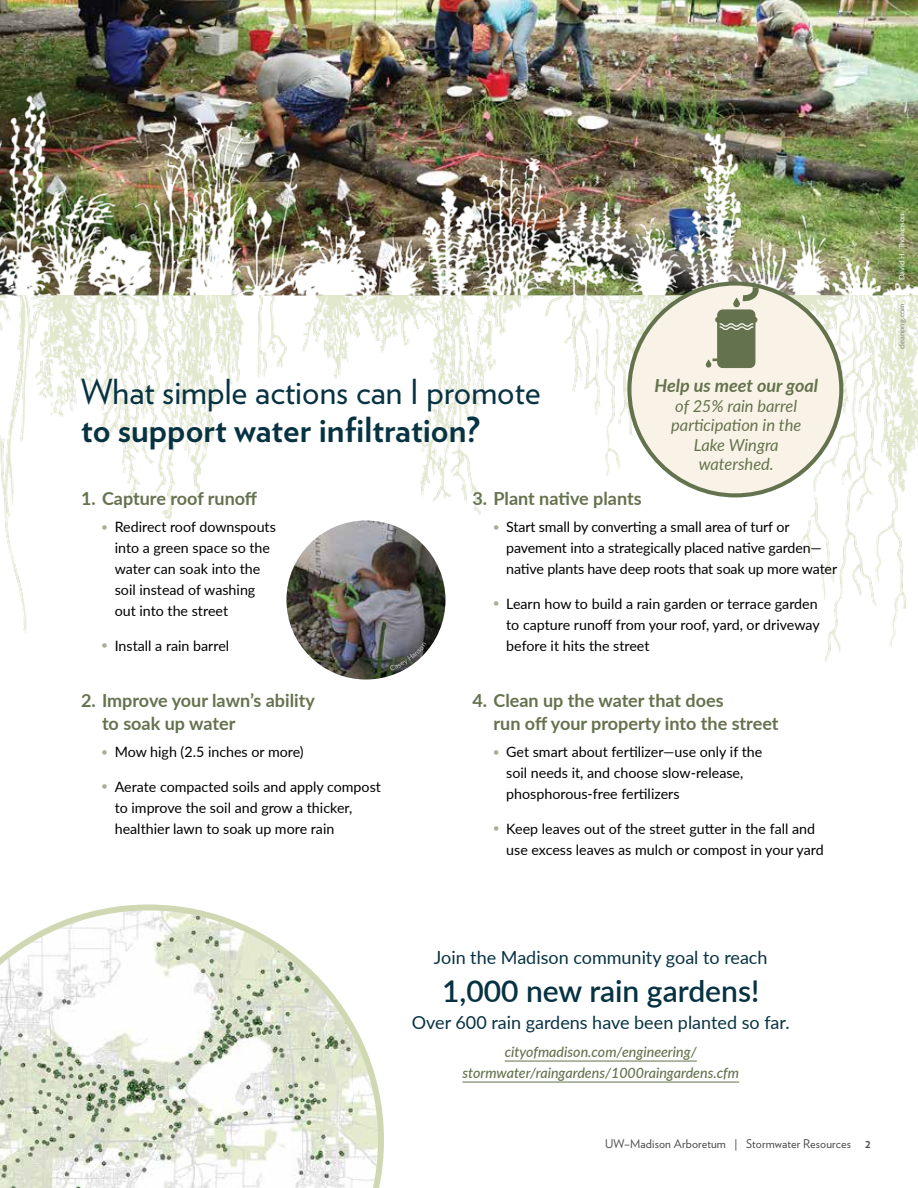
<style>
.page{position:relative;width:918px;height:1188px;background:#fff}
.page>*{position:absolute;margin:0;border:0;box-sizing:border-box;transform-origin:0 0}
.t1{font:34.5px "Verlag";color:#073242}
.t2{font:700 34.5px "Verlag";color:#073242}
.t3{font:600 30px "Lato";color:#073242}
.t4{font:700 18px/22.5px "Lato";color:#65724e}
.t5{font:18px "Lato";color:#073242}
.t6{font:italic 700 18px "Lato";color:#65724e}
.t7{font:italic 16.5px/19.5px "Lato";color:#65724e;text-align:center}
.t8{font:14.25px/21px "Lato";color:#000}
.t9{font:italic 500 14.25px/21px "Lato";color:#65724e;text-align:center}
.t10{font:12px "Verlag";letter-spacing:.01em;color:#4d4d4f}
.t11{font:7.5px "Lato";letter-spacing:.01em;color:#fff}
.t12{font:7.5px "Lato";letter-spacing:.01em;color:#58595b}
.s1{font-size:12px;color:#a7ad96}
.s2{font-weight:700}
</style>
<div class="page">
<img style="left:0;top:0;width:918px;height:94px">
<img style="left:0;top:94px;width:918px;height:568px">
<div style="left:629px;top:284px;width:212px;height:211px;background:#f8f3e6;border-radius:50%"></div>
<svg style="left:736px;top:286px;width:26px;height:16px"></svg>
<svg style="left:733px;top:298px;width:7px;height:9px"></svg>
<div style="left:706px;top:360px;width:5px;height:8px;background:#65724e;border-radius:3px"></div>
<svg style="left:713px;top:309px;width:45px;height:59px;background:#818a6b"></svg>
<img style="left:286px;top:520px;width:160px;height:160px;border-radius:80px">
<svg style="left:0;top:904px;width:384px;height:284px"></svg>
<hr style="left:505px;top:1061px;width:192px;height:1px;background:#65724e">
<hr style="left:462px;top:1082px;width:277px;height:1px;background:#65724e">
<svg style="left:390px;top:642px;width:37px;height:29px"></svg>
<h1 class="t1" style="left:81px;top:366px;width:461px">What simple actions can I promote</h1>
<h1 class="t2" style="left:81px;top:402px;width:401px">to support water infiltration?</h1>
<p class="t6" style="left:654px;top:373px;width:165px">Help us meet our goal</p>
<p class="t7" style="left:671px;top:396px;width:132px">of 25% rain barrel participation in the<br>Lake Wingra watershed.</p>
<p class="t4" style="left:81px;top:486px;width:178px">1. Capture roof runoff</p>
<p class="t8" style="left:115px;top:516px;width:163px;text-indent:-14px"><span class="s1">•</span> Redirect roof downspouts into a green space so the water can soak into the soil instead of washing out into the street</p>
<p class="t8" style="left:101px;top:635px;width:129px"><span class="s1">•</span> Install a rain barrel</p>
<p class="t4" style="left:102px;top:689px;width:214px;text-indent:-21px">2. Improve your lawn’s ability to soak up water</p>
<p class="t8" style="left:101px;top:741px;width:204px"><span class="s1">•</span> Mow high (2.5 inches or more)</p>
<p class="t8" style="left:115px;top:776px;width:268px;text-indent:-14px"><span class="s1">•</span> Aerate compacted soils and apply compost to improve the soil and grow a thicker, healthier lawn to soak up more rain</p>
<p class="t4" style="left:472px;top:486px;width:171px">3. Plant native plants</p>
<p class="t8" style="left:506px;top:516px;width:332px;text-indent:-14px"><span class="s1">•</span> Start small by converting a small area of turf or pavement into a strategically placed native garden— native plants have deep roots that soak up more water</p>
<p class="t8" style="left:506px;top:593px;width:315px;text-indent:-14px"><span class="s1">•</span> Learn how to build a rain garden or terrace garden to capture runoff from your roof, yard, or driveway before it hits the street</p>
<p class="t4" style="left:494px;top:689px;width:287px;text-indent:-21px">4. Clean up the water that does<br>run off your property into the street</p>
<p class="t8" style="left:506px;top:741px;width:258px;text-indent:-14px"><span class="s1">•</span> Get smart about fertilizer—use only if the soil needs it, and choose slow-release, phosphorous-free fertilizers</p>
<p class="t8" style="left:506px;top:818px;width:319px;text-indent:-14px"><span class="s1">•</span> Keep leaves out of the street gutter in the fall and use excess leaves as mulch or compost in your yard</p>
<p class="t11" style="left:896px;top:280px;width:68px;rotate:-90deg">David H. Thompson</p>
<p class="t12" style="left:896px;top:349px;width:48px;rotate:-90deg">cleanpng.com</p>
<p class="t5" style="left:434px;top:945px;width:335px">Join the Madison community goal to reach</p>
<h2 class="t3" style="left:442px;top:969px;width:319px">1,000 new rain gardens!</h2>
<p class="t5" style="left:412px;top:1009px;width:379px">Over 600 rain gardens have been planted so far.</p>
<p class="t9" style="left:462px;top:1040px;width:278px">cityofmadison.com/engineering/ stormwater/raingardens/1000raingardens.cfm</p>
<p class="t10" style="left:605px;top:1135px;width:267px">UW–Madison Arboretum | Stormwater Resources <span class="s2">2</span></p>
</div>
